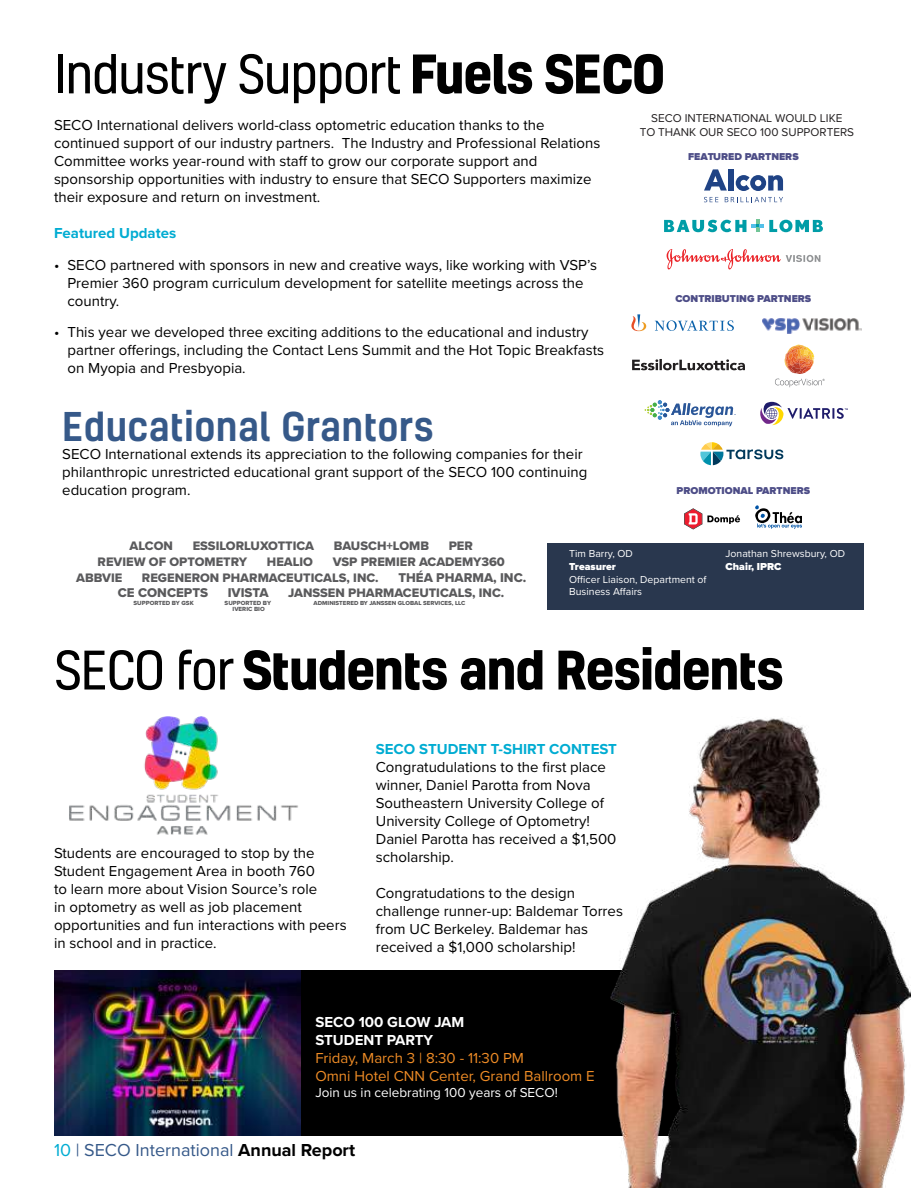
<style>
.page{position:relative;width:918px;height:1188px;background:#fff}
.page>*{position:absolute;margin:0;border:0;box-sizing:border-box;transform-origin:0 0}
.t1{font:700 51px "Kelson";letter-spacing:-.025em;color:#000}
.t2{font:51px "Kelson";letter-spacing:-.025em;color:#000}
.t3{font:500 38.1px "Kelson";letter-spacing:.01em;color:#365989}
.t4{font:18px "Proxima Nova";color:#365989}
.t5{font:15px/18px "Proxima Nova";color:#000}
.t6{font:15px/18px "Proxima Nova";color:#ef8c26}
.t7{font:700 15px "Proxima Nova";color:#00acd2}
.t8{font:700 15px/18px "Proxima Nova";color:#fff}
.t9{font:13.5px "Proxima Nova";color:#fff}
.t10{font:13.2px "Proxima Nova Extrabld";color:#5a5a5c}
.t11{font:12.75px "Proxima Nova Extrabld";color:#5a5a5c}
.t12{font:11.7px/14.1px "Proxima Nova";color:#221f20;text-align:center}
.t13{font:10.5px/12.6px "Proxima Nova";color:#fff}
.t14{font:900 10.5px "Proxima Nova";color:#fff}
.t15{font:900 10.35px "Proxima Nova";color:#4d4d87}
.t16{font:6.15px "Proxima Nova Extrabld";color:#5a5a5c}
.t17{font:6px "Proxima Nova Extrabld";color:#5a5a5c}
.s1{font-weight:700}
.s2{font-weight:400}
.s3{color:#00acd2}
.s4{font-weight:700;color:#000}
</style>
<div class="page">
<div style="left:54px;top:970px;width:676px;height:166px;background:#000"></div>
<img style="left:54px;top:970px;width:246px;height:166px">
<div style="left:548px;top:543px;width:316px;height:66px;background:#29374e"></div>
<svg style="left:645px;top:400px;width:91px;height:26px"></svg>
<svg style="left:755px;top:505px;width:47px;height:24px"></svg>
<svg style="left:664px;top:220px;width:82px;height:12px"></svg>
<svg style="left:752px;top:220px;width:71px;height:12px"></svg>
<svg style="left:775px;top:345px;width:50px;height:42px"></svg>
<svg style="left:736px;top:175px;width:47px;height:16px"></svg>
<svg style="left:704px;top:169px;width:23px;height:22px"></svg>
<div style="left:728px;top:169px;width:6px;height:22px;background:#1f4385"></div>
<svg style="left:704px;top:197px;width:14px;height:5px"></svg>
<svg style="left:725px;top:197px;width:58px;height:5px"></svg>
<svg style="left:667px;top:249px;width:153px;height:20px"></svg>
<svg style="left:631px;top:314px;width:103px;height:17px"></svg>
<svg style="left:632px;top:359px;width:113px;height:11px"></svg>
<img style="left:762px;top:318px;width:99px;height:15px">
<svg style="left:760px;top:402px;width:88px;height:23px"></svg>
<svg style="left:684px;top:508px;width:56px;height:21px"></svg>
<svg style="left:700px;top:442px;width:83px;height:23px"></svg>
<img style="left:610px;top:718px;width:300px;height:470px">
<img style="left:69px;top:716px;width:229px;height:119px">
<h1 class="t2" style="left:54px;top:40px;width:613px">Industry Support <span class="s1">Fuels SECO</span></h1>
<p class="t5" style="left:54px;top:116px;width:548px">SECO International delivers world-class optometric education thanks to the continued support of our industry partners. The Industry and Professional Relations Committee works year-round with staff to grow our corporate support and sponsorship opportunities with industry to ensure that SECO Supporters maximize their exposure and return on investment.</p>
<p class="t7" style="left:54px;top:222px;width:124px">Featured Updates</p>
<p class="t5" style="left:68px;top:255px;width:531px;text-indent:-14px">• SECO partnered with sponsors in new and creative ways, like working with VSP’s<br>Premier 360 program curriculum development for satellite meetings across the country.</p>
<p class="t5" style="left:68px;top:323px;width:538px;text-indent:-14px">• This year we developed three exciting additions to the educational and industry partner offerings, including the Contact Lens Summit and the Hot Topic Breakfasts on Myopia and Presbyopia.</p>
<h2 class="t3" style="left:62px;top:401px;width:373px">Educational Grantors</h2>
<p class="t5" style="left:62px;top:445px;width:527px">SECO International extends its appreciation to the following companies for their philanthropic unrestricted educational grant support of the SECO 100 continuing education program.</p>
<p class="t12" style="left:640px;top:111px;width:216px">SECO INTERNATIONAL WOULD LIKE<br>TO THANK OUR SECO 100 SUPPORTERS</p>
<p class="t15" style="left:688px;top:150px;width:112px">FEATURED PARTNERS</p>
<p class="t15" style="left:675px;top:292px;width:137px">CONTRIBUTING PARTNERS</p>
<p class="t15" style="left:677px;top:484px;width:135px">PROMOTIONAL PARTNERS</p>
<p class="t11" style="left:130px;top:537px;width:45px">ALCON</p>
<p class="t11" style="left:193px;top:537px;width:123px">ESSILORLUXOTTICA</p>
<p class="t11" style="left:334px;top:537px;width:97px">BAUSCH+LOMB</p>
<p class="t11" style="left:449px;top:537px;width:26px">PER</p>
<p class="t11" style="left:98px;top:552px;width:151px">REVIEW OF OPTOMETRY</p>
<p class="t11" style="left:267px;top:552px;width:48px">HEALIO</p>
<p class="t11" style="left:333px;top:552px;width:174px">VSP PREMIER ACADEMY360</p>
<p class="t11" style="left:76px;top:568px;width:48px">ABBVIE</p>
<p class="t11" style="left:142px;top:568px;width:238px">REGENERON PHARMACEUTICALS, INC.</p>
<p class="t10" style="left:398px;top:567px;width:130px">THÉA PHARMA, INC.</p>
<p class="t10" style="left:118px;top:583px;width:92px">CE CONCEPTS</p>
<p class="t10" style="left:228px;top:583px;width:42px">IVISTA</p>
<p class="t11" style="left:288px;top:584px;width:218px">JANSSEN PHARMACEUTICALS, INC.</p>
<p class="t16" style="left:225px;top:598px;width:48px">SUPPORTED BY</p>
<p class="t17" style="left:314px;top:599px;width:153px">ADMINISTERED BY JANSSEN GLOBAL SERVICES, LLC</p>
<p class="t16" style="left:233px;top:604px;width:34px">IVERIC BIO</p>
<p class="t16" style="left:134px;top:598px;width:62px">SUPPORTED BY GSK</p>
<p class="t13" style="left:569px;top:547px;width:65px">Tim Barry, OD</p>
<p class="t14" style="left:569px;top:561px;width:48px">Treasurer</p>
<p class="t13" style="left:569px;top:572px;width:139px">Officer Liaison, Department of<br>Business Affairs</p>
<p class="t13" style="left:726px;top:547px;width:121px">Jonathan Shrewsbury, OD</p>
<p class="t14" style="left:726px;top:561px;width:57px">Chair, IPRC</p>
<h1 class="t1" style="left:54px;top:634px;width:732px"><span class="s2">SECO for</span> Students and Residents</h1>
<p class="t5" style="left:54px;top:843px;width:294px">Students are encouraged to stop by the Student Engagement Area in booth 760<br>to learn more about Vision Source’s role<br>in optometry as well as job placement opportunities and fun interactions with peers in school and in practice.</p>
<p class="t7" style="left:376px;top:737px;width:243px">SECO STUDENT T-SHIRT CONTEST</p>
<p class="t5" style="left:376px;top:757px;width:242px">Congratudulations to the first place winner, Daniel Parotta from Nova<br>Southeastern University College of<br>University College of Optometry!<br>Daniel Parotta has received a $1,500 scholarship.</p>
<p class="t5" style="left:376px;top:883px;width:249px">Congratudations to the design challenge runner-up: Baldemar Torres from UC Berkeley. Baldemar has received a $1,000 scholarship!</p>
<p class="t8" style="left:315px;top:1012px;width:150px">SECO 100 GLOW JAM<br>STUDENT PARTY</p>
<p class="t6" style="left:315px;top:1048px;width:281px">Friday, March 3 | 8:30 - 11:30 PM<br>Omni Hotel CNN Center, Grand Ballroom E</p>
<p class="t9" style="left:315px;top:1082px;width:244px">Join us in celebrating 100 years of SECO!</p>
<p class="t4" style="left:54px;top:1137px;width:303px"><span class="s3">10</span> | SECO International <span class="s4">Annual Report</span></p>
</div>
